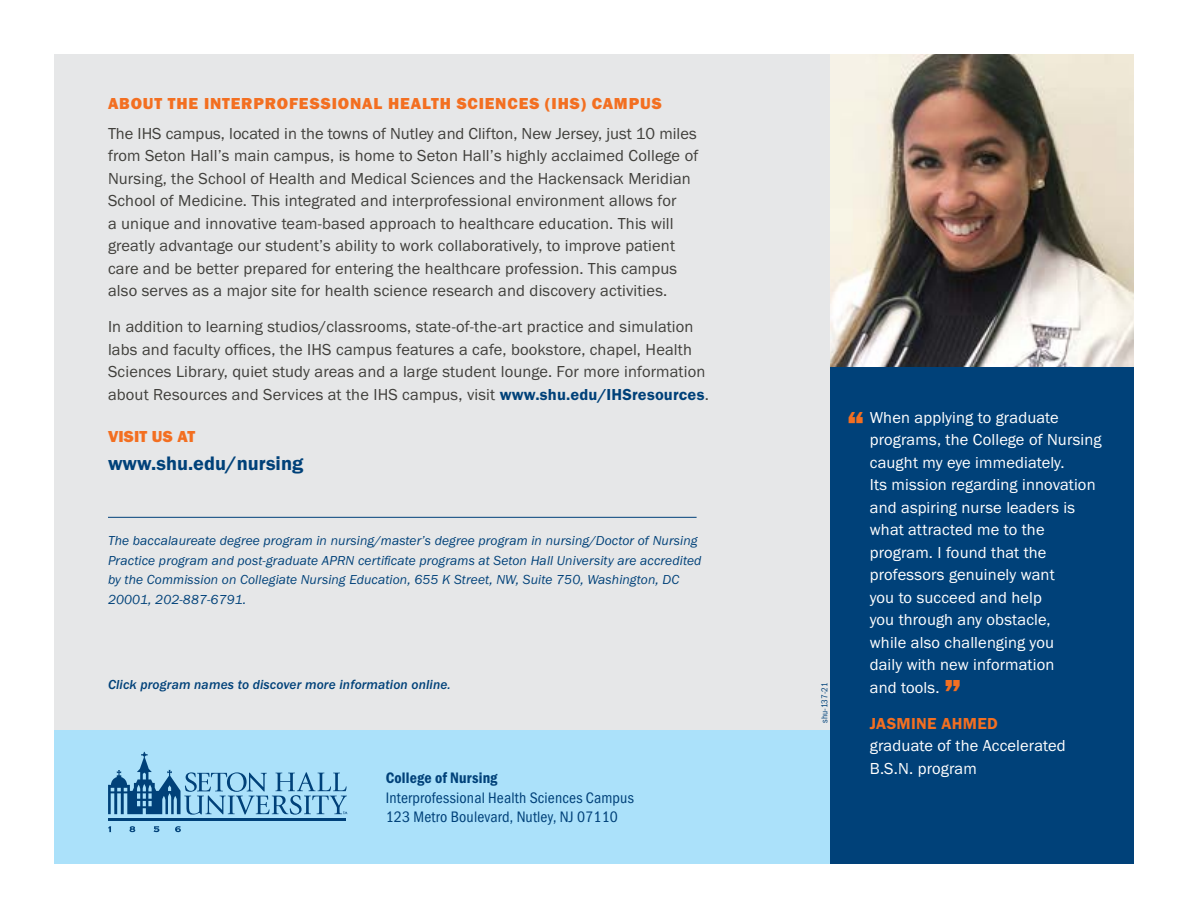
<style>
.page{position:relative;width:1188px;height:918px;background:#fff}
.page>*{position:absolute;margin:0;border:0;box-sizing:border-box;transform-origin:0 0}
.t1{font:39px "Franklin Gothic URW Hea";color:#f36f21}
.t2{font:20.25px "Franklin Gothic URW Dem";color:#004179}
.t3{font:16.5px/22.5px "Franklin Gothic URW Boo";letter-spacing:.01em;color:#403f3b}
.t4{font:16.5px/22.5px "Franklin Gothic URW Boo";letter-spacing:.01em;color:#fff}
.t5{font:16.5px "Franklin Gothic URW Hea";letter-spacing:.05em;color:#f36f21}
.t6{font:16.5px "Franklin Gothic URW Dem";letter-spacing:.02em;color:#f36f21}
.t7{font:16.5px "Franklin Gothic URW Hea";letter-spacing:.01em;color:#f36f21}
.t8{font:15.75px/19.5px "Franklin Gothic URW Con Boo";letter-spacing:.01em;color:#004179}
.t9{font:15.75px "Franklin Gothic URW Con Dem";letter-spacing:.01em;color:#004179}
.t10{font:13.5px/19.5px "Franklin Gothic URW Boo Ita";letter-spacing:.01em;color:#004179}
.t11{font:13.5px "Franklin Gothic URW Med Ita";letter-spacing:.01em;color:#004179}
.t12{font:9px "Franklin Gothic URW Con Boo";color:#004179}
.s1{font-family:"Franklin Gothic URW Dem";color:#004179}
</style>
<div class="page">
<div style="left:54px;top:54px;width:1080px;height:810px;background:#e6e7e8"></div>
<div style="left:54px;top:730px;width:1076px;height:134px;background:#abe1fa"></div>
<div style="left:831px;top:353px;width:303px;height:511px;background:#004179"></div>
<img style="left:831px;top:54px;width:303px;height:312px">
<svg style="left:108px;top:826px;width:3px;height:6px"></svg>
<svg style="left:130px;top:826px;width:5px;height:6px"></svg>
<svg style="left:175px;top:826px;width:6px;height:6px"></svg>
<svg style="left:154px;top:826px;width:5px;height:6px"></svg>
<svg style="left:108px;top:752px;width:239px;height:63px"></svg>
<hr style="left:108px;top:819px;width:237px;height:2px;background:#004179">
<hr style="left:108px;top:517px;width:589px;height:1px;background:#004179">
<p class="t5" style="left:108px;top:93px;width:555px">ABOUT THE INTERPROFESSIONAL HEALTH SCIENCES (IHS) CAMPUS</p>
<p class="t3" style="left:108px;top:121px;width:592px">The IHS campus, located in the towns of Nutley and Clifton, New Jersey, just 10 miles from Seton Hall’s main campus, is home to Seton Hall’s highly acclaimed College of Nursing, the School of Health and Medical Sciences and the Hackensack Meridian School of Medicine. This integrated and interprofessional environment allows for<br>a unique and innovative team-based approach to healthcare education. This will greatly advantage our student’s ability to work collaboratively, to improve patient care and be better prepared for entering the healthcare profession. This campus also serves as a major site for health science research and discovery activities.</p>
<p class="t3" style="left:108px;top:315px;width:602px">In addition to learning studios/classrooms, state-of-the-art practice and simulation labs and faculty offices, the IHS campus features a cafe, bookstore, chapel, Health Sciences Library, quiet study areas and a large student lounge. For more information about Resources and Services at the IHS campus, visit <span class="s1">www.shu.edu/IHSresources</span>.</p>
<p class="t7" style="left:108px;top:425px;width:89px">VISIT US AT</p>
<p class="t2" style="left:108px;top:451px;width:197px">www.shu.edu/nursing</p>
<p class="t10" style="left:108px;top:530px;width:595px">The baccalaureate degree program in nursing/master’s degree program in nursing/Doctor of Nursing Practice program and post-graduate APRN certificate programs at Seton Hall University are accredited by the Commission on Collegiate Nursing Education, 655 K Street, NW, Suite 750, Washington, DC 20001, 202-887-6791.</p>
<p class="t11" style="left:108px;top:677px;width:344px">Click program names to discover more information online.</p>
<p class="t9" style="left:386px;top:768px;width:113px">College of Nursing</p>
<p class="t8" style="left:386px;top:788px;width:250px">Interprofessional Health Sciences Campus<br>123 Metro Boulevard, Nutley, NJ 07110</p>
<p class="t12" style="left:819px;top:723px;width:42px;rotate:-90deg">shu-137-21</p>
<p class="t4" style="left:870px;top:406px;width:233px">When applying to graduate programs, the College of Nursing caught my eye immediately.<br>Its mission regarding innovation and aspiring nurse leaders is what attracted me to the program. I found that the professors genuinely want<br>you to succeed and help<br>you through any obstacle,<br>while also challenging you<br>daily with new information<br>and tools.</p>
<p class="t6" style="left:870px;top:713px;width:130px">JASMINE AHMED</p>
<p class="t4" style="left:870px;top:734px;width:197px">graduate of the Accelerated<br>B.S.N. program</p>
<h1 class="t1" style="left:847px;top:400px;width:19px">“</h1>
<h1 class="t1" style="left:944px;top:668px;width:19px">”</h1>
</div>
